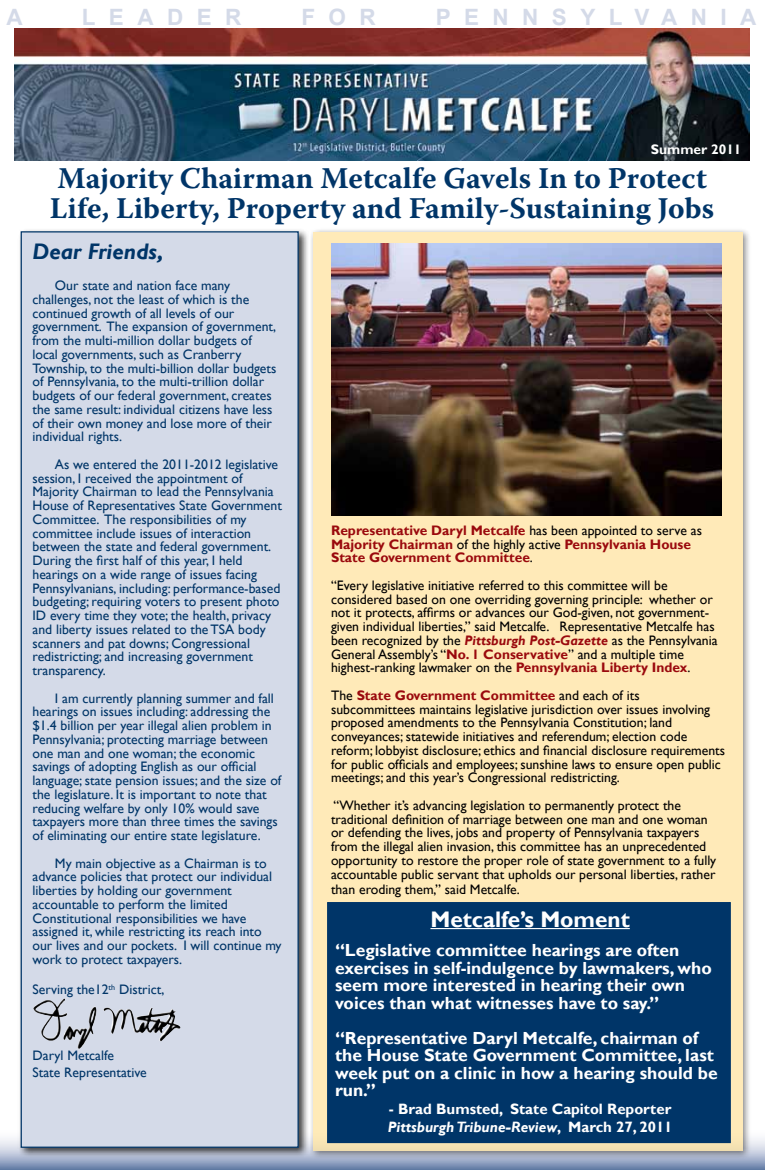
<style>
.page{position:relative;width:765px;height:1170px;background:#fff}
.page>*{position:absolute;margin:0;border:0;box-sizing:border-box;transform-origin:0 0}
.t1{font:700 30px/30px "Warnock Pro";color:#003568}
.t2{font:700 22.5px "Arial";letter-spacing:.595em;color:#d4dae8}
.t3{font:700 22.5px "Gill Sans";color:#fff}
.t4{font:italic 700 22.5px "Gill Sans";color:#003568}
.t5{font:700 17.5px/17.5px "Gill Sans";color:#fff}
.t6{font:700 15px/18px "Gill Sans";color:#fff}
.t7{font:13.75px/13.8px "Gill Sans";color:#003568}
.t8{font:13.75px/13.8px "Gill Sans";color:#000}
.t9{font:700 13.75px/13.8px "Gill Sans";color:#9a090d}
.t10{font:700 13.75px "Gill Sans";color:#fff}
.s1{font-weight:400;color:#000}
.s2{font-weight:700;font-style:italic;color:#9a090d}
.s3{font-weight:700;color:#9a090d}
.s4{font-style:italic}
</style>
<div class="page">
<svg style="left:0;top:1138px;width:765px;height:32px;background:#879abb"></svg>
<div style="left:309px;top:228px;width:443px;height:932px;background:#000;opacity:.75"></div>
<div style="left:314px;top:232px;width:429px;height:919px;background:#ffeab8"></div>
<div style="left:17px;top:228px;width:292px;height:930px;background:#000;opacity:.75"></div>
<div style="left:21px;top:231px;width:278px;height:917px;background:#d4dae8;border:1px solid #003568"></div>
<img style="left:14px;top:28px;width:736px;height:133px">
<img style="left:33px;top:998px;width:130px;height:51px">
<img style="left:331px;top:243px;width:390px;height:273px">
<div style="left:327px;top:902px;width:404px;height:241px;background:#003568;border:1px solid #003568"></div>
<hr style="left:430px;top:928px;width:200px;height:1px;background:#fff">
<h2 class="t2" style="left:6px;top:2px;width:18px">A</h2>
<h2 class="t2" style="left:82px;top:2px;width:161px">LEADER</h2>
<h2 class="t2" style="left:301px;top:2px;width:76px">FOR</h2>
<h2 class="t2" style="left:436px;top:2px;width:322px">PENNSYLVANIA</h2>
<p class="t10" style="left:651px;top:141px;width:92px">Summer 2011</p>
<h1 class="t1" style="left:50px;top:163px;width:666px">Majority Chairman Metcalfe Gavels In to Protect<br>Life, Liberty, Property and Family-Sustaining Jobs</h1>
<h2 class="t4" style="left:32px;top:238px;width:133px">Dear Friends,</h2>
<p class="t7" style="left:32px;top:279px;width:245px;text-indent:22px">Our state and nation face many challenges, not the least of which is the continued growth of all levels of our government. The expansion of government, from the multi-million dollar budgets of local governments, such as Cranberry Township, to the multi-billion dollar budgets of Pennsylvania, to the multi-trillion dollar budgets of our federal government, creates the same result: individual citizens have less of their own money and lose more of their individual rights.</p>
<p class="t7" style="left:32px;top:458px;width:251px;text-indent:22px">As we entered the 2011-2012 legislative session, I received the appointment of Majority Chairman to lead the Pennsylvania House of Representatives State Government Committee. The responsibilities of my committee include issues of interaction between the state and federal government.<br>During the first half of this year, I held hearings on a wide range of issues facing Pennsylvanians, including: performance-based budgeting; requiring voters to present photo ID every time they vote; the health, privacy and liberty issues related to the TSA body scanners and pat downs; Congressional redistricting; and increasing government transparency.</p>
<p class="t7" style="left:32px;top:691px;width:250px;text-indent:22px">I am currently planning summer and fall hearings on issues including: addressing the $1.4 billion per year illegal alien problem in Pennsylvania; protecting marriage between one man and one woman; the economic savings of adopting English as our official language; state pension issues; and the size of the legislature. It is important to note that reducing welfare by only 10% would save taxpayers more than three times the savings of eliminating our entire state legislature.</p>
<p class="t7" style="left:33px;top:856px;width:251px;text-indent:22px">My main objective as a Chairman is to advance policies that protect our individual liberties by holding our government accountable to perform the limited Constitutional responsibilities we have assigned it, while restricting its reach into our lives and our pockets. I will continue my work to protect taxpayers.</p>
<p class="t7" style="left:33px;top:983px;width:133px">Serving the12<sup>th</sup> District,</p>
<p class="t9" style="left:331px;top:524px;width:372px">Representative Daryl Metcalfe <span class="s1">has been appointed to serve as<br></span>Majority Chairman <span class="s1">of the highly active</span> Pennsylvania House<br>State Government Committee<span class="s1">.</span></p>
<p class="t8" style="left:331px;top:579px;width:388px">“Every legislative initiative referred to this committee will be considered based on one overriding governing principle: whether or not it protects, affirms or advances our God-given, not government&shy;given individual liberties,” said Metcalfe. Representative Metcalfe has been recognized by the <span class="s2">Pittsburgh Post-Gazette</span> as the Pennsylvania General Assembly’s “<span class="s3">No. 1 Conservative</span>” and a multiple time highest-ranking lawmaker on the <span class="s3">Pennsylvania Liberty Index</span>.</p>
<p class="t8" style="left:331px;top:689px;width:396px">The <span class="s3">State Government Committee</span> and each of its subcommittees maintains legislative jurisdiction over issues involving proposed amendments to the Pennsylvania Constitution; land conveyances; statewide initiatives and referendum; election code reform; lobbyist disclosure; ethics and financial disclosure requirements for public officials and employees; sunshine laws to ensure open public meetings; and this year’s Congressional redistricting.</p>
<p class="t8" style="left:331px;top:799px;width:387px">“Whether it’s advancing legislation to permanently protect the traditional definition of marriage between one man and one woman or defending the lives, jobs and property of Pennsylvania taxpayers from the illegal alien invasion, this committee has an unprecedented opportunity to restore the proper role of state government to a fully accountable public servant that upholds our personal liberties, rather</p>
<p class="t8" style="left:331px;top:882px;width:190px">than eroding them,” said Metcalfe.</p>
<h2 class="t3" style="left:430px;top:906px;width:201px">Metcalfe’s Moment</h2>
<p class="t5" style="left:335px;top:942px;width:378px">“Legislative committee hearings are often exercises in self-indulgence by lawmakers, who seem more interested in hearing their own voices than what witnesses have to say.”</p>
<p class="t5" style="left:335px;top:1030px;width:384px">“Representative Daryl Metcalfe, chairman of the House State Government Committee, last week put on a clinic in how a hearing should be run.”</p>
<p class="t6" style="left:388px;top:1101px;width:286px">- Brad Bumsted, State Capitol Reporter<br><span class="s4">Pittsburgh Tribune-Review</span>, March 27, 2011</p>
<p class="t7" style="left:33px;top:1048px;width:116px;line-height:16.5px">Daryl Metcalfe<br>State Representative</p>
</div>
